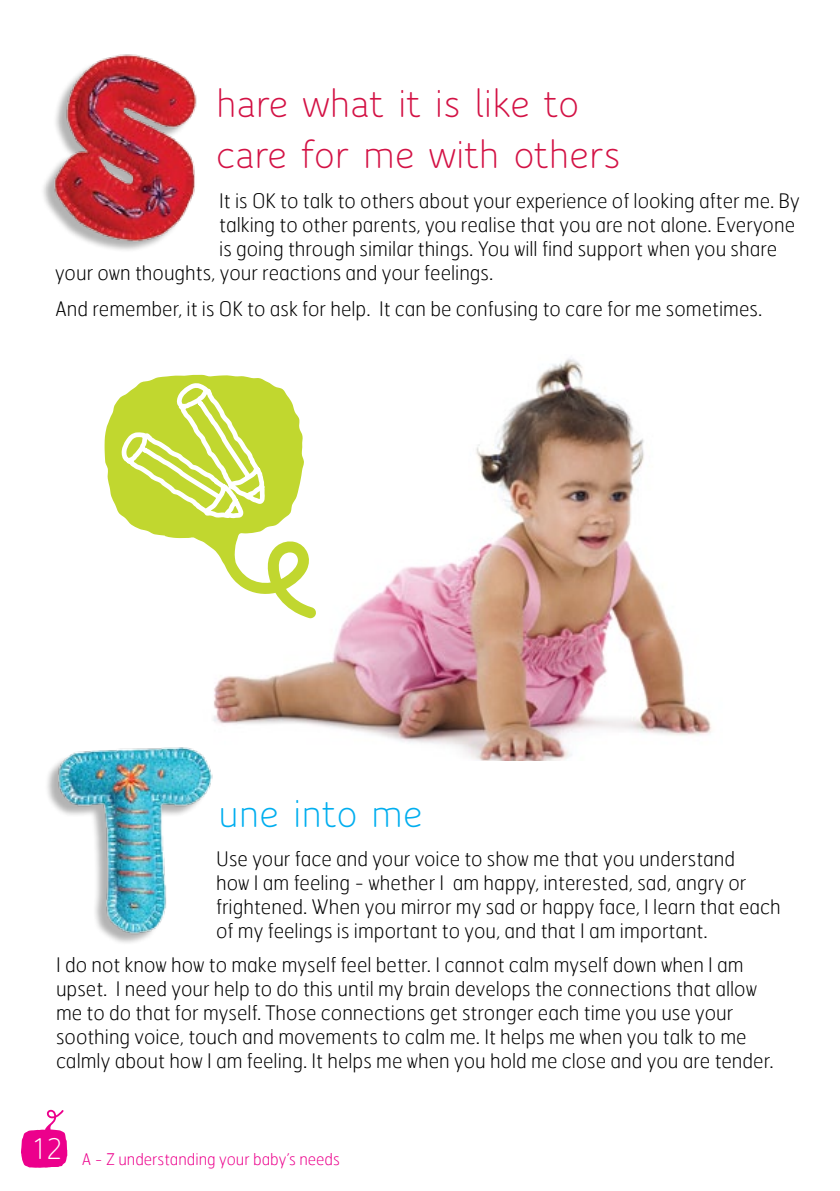
<style>
.page{position:relative;width:840px;height:1191px;background:#fff}
.page>*{position:absolute;margin:0;border:0;box-sizing:border-box;transform-origin:0 0}
.t1{font:42px/50.4px "Speak OT";color:#d31245}
.t2{font:42px "Speak OT";color:#00aeef}
.t3{font:32.6px "Speak OT";color:#fff}
.t4{font:100 20px/24px "Hermes";color:#000}
.t5{font:100 16px "Hermes";color:#ec008c}
</style>
<div class="page">
<img style="left:193px;top:358px;width:519px;height:402px">
<img style="left:47px;top:712px;width:192px;height:231px">
<img style="left:43px;top:54px;width:154px;height:197px">
<svg style="left:21px;top:1109px;width:46px;height:58px"></svg>
<svg style="left:104px;top:375px;width:212px;height:243px"></svg>
<svg style="left:120px;top:375px;width:149px;height:147px"></svg>
<h1 class="t1" style="left:216px;top:79px;width:405px">hare what it is like to care for me with others</h1>
<p class="t4" style="left:219px;top:188px;width:582px">It is OK to talk to others about your experience of looking after me. By</p>
<p class="t4" style="left:219px;top:212px;width:577px">talking to other parents, you realise that you are not alone. Everyone</p>
<p class="t4" style="left:219px;top:236px;width:559px">is going through similar things. You will find support when you share</p>
<p class="t4" style="left:55px;top:260px;width:439px">your own thoughts, your reactions and your feelings.</p>
<p class="t4" style="left:55px;top:296px;width:708px">And remember, it is OK to ask for help. It can be confusing to care for me sometimes.</p>
<h1 class="t2" style="left:218px;top:789px;width:206px">une into me</h1>
<p class="t4" style="left:216px;top:846px;width:566px">Use your face and your voice to show me that you understand<br>how I am feeling - whether I am happy, interested, sad, angry or frightened. When you mirror my sad or happy face, I learn that each of my feelings is important to you, and that I am important.</p>
<p class="t4" style="left:56px;top:952px;width:718px">I do not know how to make myself feel better. I cannot calm myself down when I am upset. I need your help to do this until my brain develops the connections that allow me to do that for myself. Those connections get stronger each time you use your soothing voice, touch and movements to calm me. It helps me when you talk to me calmly about how I am feeling. It helps me when you hold me close and you are tender.</p>
<h2 class="t3" style="left:33px;top:1130px;width:32px">12</h2>
<p class="t5" style="left:82px;top:1148px;width:259px">A - Z understanding your baby’s needs</p>
</div>
